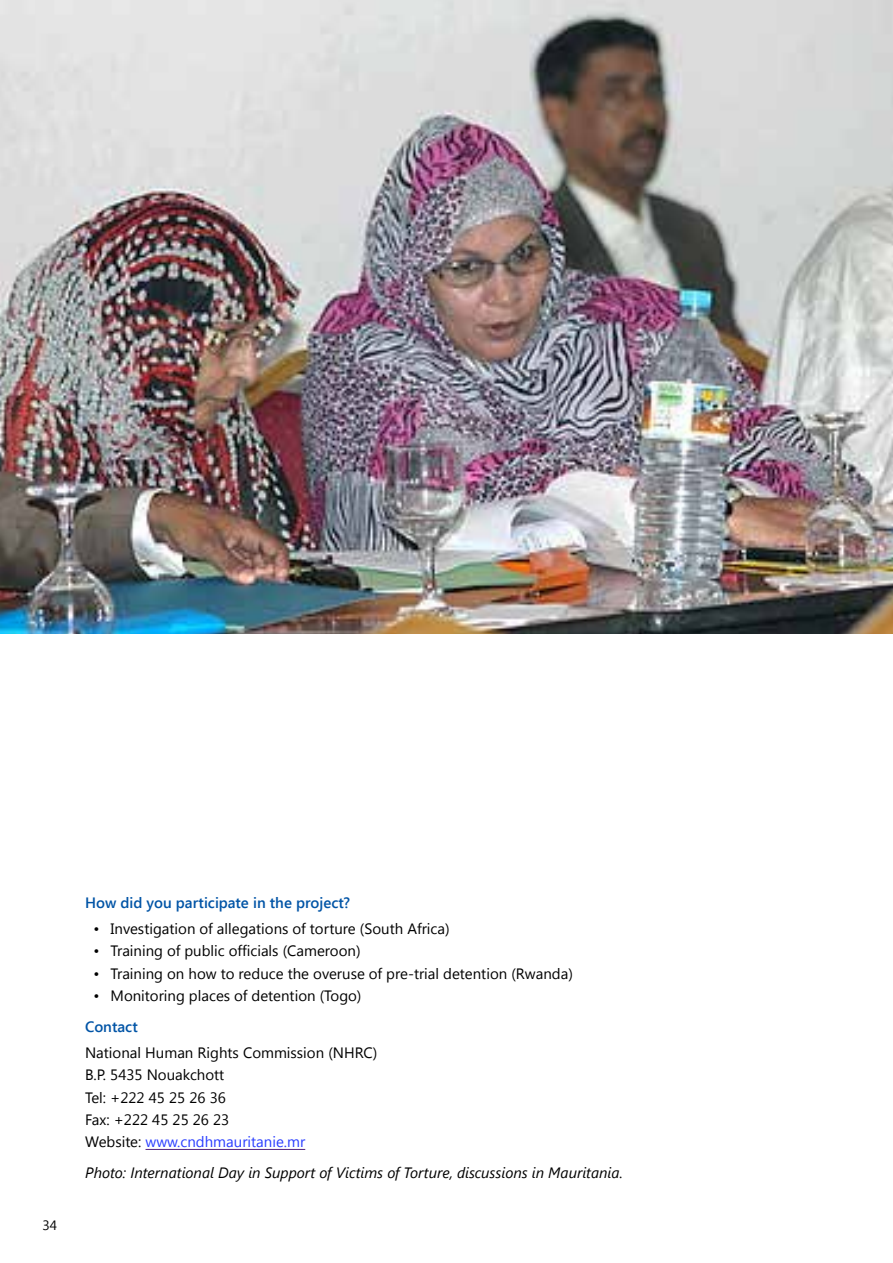
<style>
.page{position:relative;width:893px;height:1263px;background:#fff}
.page>*{position:absolute;margin:0;border:0;box-sizing:border-box;transform-origin:0 0}
.t1{font:15px/22.2px "Segoe UI";color:#000}
.t2{font:italic 15px "Segoe UI";color:#000}
.t3{font:600 15px "Segoe UI";color:#0054a6}
.t4{font:13.5px "Segoe UI";color:#000}
.s1{color:#2a3fff}
</style>
<div class="page">
<img style="left:0;top:0;width:893px;height:634px">
<hr style="left:146px;top:1149px;width:159px;height:1px;background:#52247f">
<p class="t4" style="left:43px;top:1216px;width:16px">34</p>
<p class="t3" style="left:85px;top:892px;width:267px">How did you participate in the project?</p>
<p class="t1" style="left:94px;top:917px;width:358px">• Investigation of allegations of torture (South Africa)</p>
<p class="t1" style="left:94px;top:939px;width:269px">• Training of public officials (Cameroon)</p>
<p class="t1" style="left:94px;top:961px;width:481px">• Training on how to reduce the overuse of pre-trial detention (Rwanda)</p>
<p class="t1" style="left:94px;top:984px;width:269px">• Monitoring places of detention (Togo)</p>
<p class="t3" style="left:85px;top:1016px;width:54px">Contact</p>
<p class="t1" style="left:85px;top:1041px;width:294px">National Human Rights Commission (NHRC)<br>B.P. 5435 Nouakchott<br>Tel: +222 45 25 26 36<br>Fax: +222 45 25 26 23<br>Website: <span class="s1">www.cndhmauritanie.mr</span></p>
<p class="t2" style="left:85px;top:1162px;width:539px">Photo: International Day in Support of Victims of Torture, discussions in Mauritania.</p>
</div>
